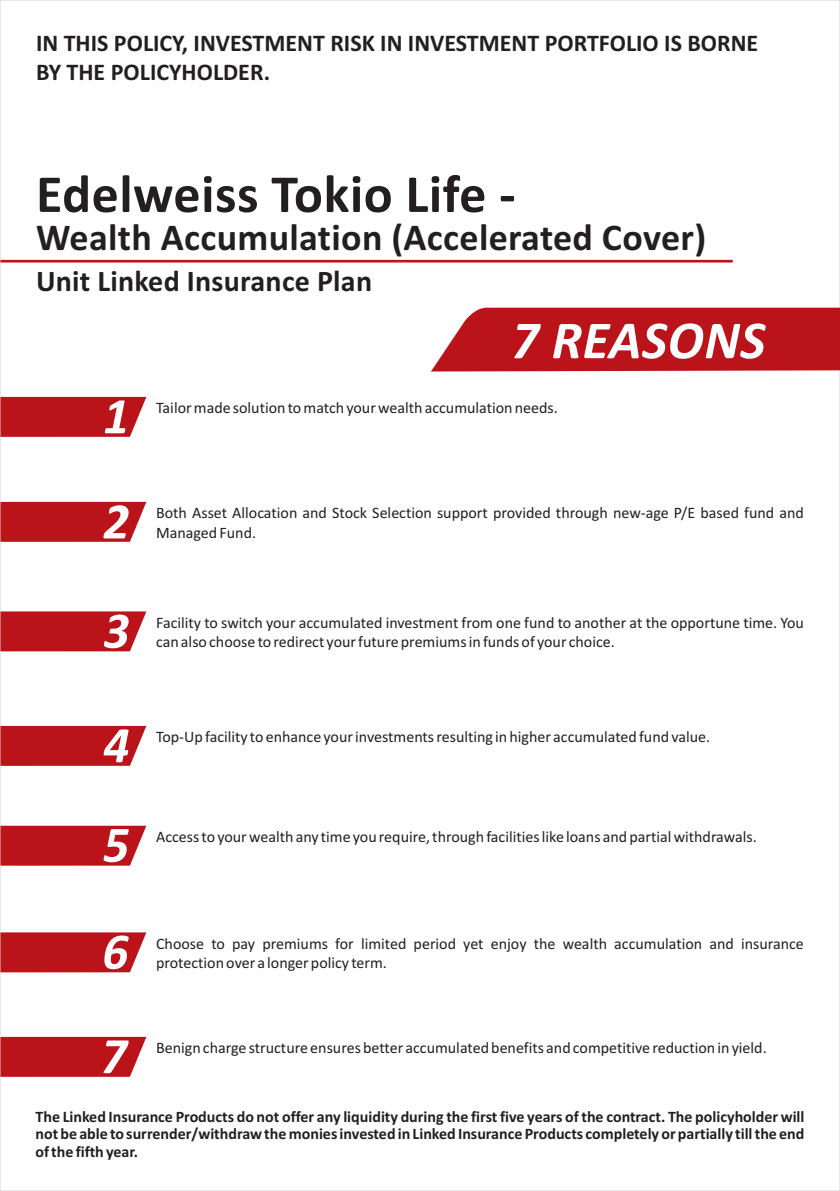
<style>
.page{position:relative;width:840px;height:1191px;background:#fff}
.page>*{position:absolute;margin:0;border:0;box-sizing:border-box;transform-origin:0 0}
.t1{font:700 54px "Calibri";letter-spacing:.01em;color:#231f20}
.t2{font:italic 700 54px "Calibri";letter-spacing:.01em;color:#fff}
.t3{font:700 38px "Calibri";letter-spacing:.01em;color:#231f20}
.t4{font:700 30px "Calibri";letter-spacing:.01em;color:#231f20}
.t5{font:700 24px/29.2px "Calibri";color:#231f20}
.t6{font:16px/19.6px "Calibri";color:#231f20}
.t7{font:700 16px/17.6px "Calibri";color:#231f20;text-align:justify}
</style>
<div class="page">
<svg style="left:2px;top:1037px;width:144px;height:39px;background:#c22d33"></svg>
<svg style="left:2px;top:397px;width:144px;height:40px;background:#c22e34"></svg>
<svg style="left:2px;top:611px;width:144px;height:40px;background:#c43238"></svg>
<svg style="left:2px;top:726px;width:144px;height:40px;background:#c33137"></svg>
<svg style="left:2px;top:825px;width:144px;height:40px;background:#c43339"></svg>
<svg style="left:2px;top:932px;width:144px;height:40px;background:#c4343a"></svg>
<svg style="left:2px;top:502px;width:144px;height:40px;background:#c33137"></svg>
<svg style="left:2px;top:260px;width:730px;height:2px"></svg>
<svg style="left:431px;top:308px;width:408px;height:63px;background:#bf2128"></svg>
<h3 class="t5" style="left:36px;top:30px;width:723px">IN THIS POLICY, INVESTMENT RISK IN INVESTMENT PORTFOLIO IS BORNE<br>BY THE POLICYHOLDER.</h3>
<h1 class="t1" style="left:36px;top:171px;width:481px">Edelweiss Tokio Life -</h1>
<h2 class="t3" style="left:36px;top:221px;width:671px">Wealth Accumulation (Accelerated Cover)</h2>
<h3 class="t4" style="left:36px;top:268px;width:337px">Unit Linked Insurance Plan</h3>
<h1 class="t2" style="left:511px;top:318px;width:255px">7 REASONS</h1>
<p class="t6" style="left:156px;top:399px;width:403px">Tailor made solution to match your wealth accumulation needs.</p>
<p class="t6" style="left:156px;top:504px;width:649px">Both Asset Allocation and Stock Selection support provided through new-age P/E based fund and<br>Managed Fund.</p>
<p class="t6" style="left:156px;top:614px;width:649px">Facility to switch your accumulated investment from one fund to another at the opportune time. You can also choose to redirect your future premiums in funds of your choice.</p>
<p class="t6" style="left:156px;top:728px;width:555px">Top-Up facility to enhance your investments resulting in higher accumulated fund value.</p>
<p class="t6" style="left:156px;top:828px;width:602px">Access to your wealth any time you require, through facilities like loans and partial withdrawals.</p>
<p class="t6" style="left:156px;top:934px;width:649px">Choose to pay premiums for limited period yet enjoy the wealth accumulation and insurance protection over a longer policy term.</p>
<p class="t6" style="left:156px;top:1039px;width:611px">Benign charge structure ensures better accumulated benefits and competitive reduction in yield.</p>
<p class="t7" style="left:35px;top:1108px;width:770px">The Linked Insurance Products do not offer any liquidity during the first five years of the contract. The policyholder will not be able to surrender/withdraw the monies invested in Linked Insurance Products completely or partially till the end of the fifth year.</p>
</div>
